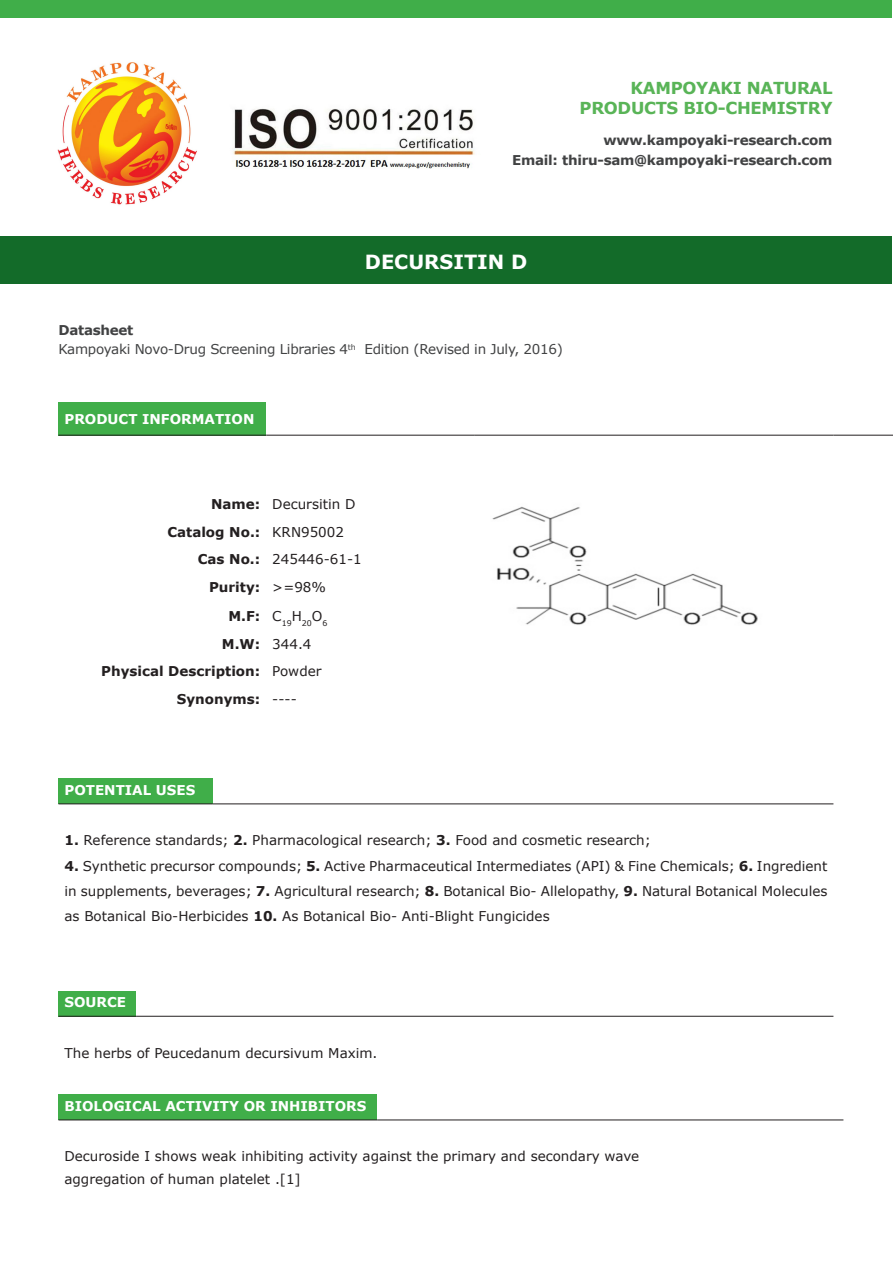
<style>
.page{position:relative;width:893px;height:1263px;background:#fff}
.page>*{position:absolute;margin:0;border:0;box-sizing:border-box;transform-origin:0 0}
.t1{font:700 19.5px "Verdana";color:#fff}
.t2{font:700 16.5px "Verdana";letter-spacing:-.02em;color:#59b457}
.t3{font:13.5px/25.2px "Verdana";color:#231f20;text-align:justify}
.t4{font:700 13.5px "Verdana";letter-spacing:-.02em;color:#414243}
.t5{font:700 13.5px "Verdana";color:#fff}
.t6{font:700 13.5px "Verdana";color:#231f20}
.t7{font:13.5px "Verdana";letter-spacing:-.02em;color:#414243}
.t8{font:7.8px "Verdana";color:#231f20}
.s1{font-weight:700}
</style>
<div class="page">
<img style="left:232px;top:108px;width:243px;height:61px">
<img style="left:57px;top:62px;width:140px;height:143px">
<div style="left:0;top:0;width:892px;height:17px;background:#40ae49"></div>
<div style="left:0;top:236px;width:891px;height:47px;background:#136b29"></div>
<div style="left:58px;top:402px;width:208px;height:33px;background:#40ae49"></div>
<hr style="left:58px;top:435px;width:208px;height:1px;background:#231f20">
<hr style="left:266px;top:435px;width:209px;height:1px;background:#231f20">
<hr style="left:475px;top:435px;width:358px;height:1px;background:#231f20">
<hr style="left:833px;top:435px;width:60px;height:1px;background:#231f20">
<img style="left:492px;top:506px;width:266px;height:119px">
<div style="left:58px;top:779px;width:155px;height:25px;background:#40ae49"></div>
<hr style="left:58px;top:804px;width:155px;height:1px;background:#231f20">
<hr style="left:213px;top:804px;width:620px;height:1px;background:#231f20">
<div style="left:58px;top:991px;width:78px;height:25px;background:#40ae49"></div>
<hr style="left:58px;top:1016px;width:78px;height:1px;background:#231f20">
<hr style="left:136px;top:1016px;width:697px;height:1px;background:#231f20">
<div style="left:58px;top:1095px;width:319px;height:25px;background:#40ae49"></div>
<hr style="left:58px;top:1120px;width:319px;height:1px;background:#231f20">
<hr style="left:377px;top:1120px;width:466px;height:1px;background:#231f20">
<p class="t2" style="left:631px;top:78px;width:203px">KAMPOYAKI NATURAL</p>
<p class="t2" style="left:580px;top:97px;width:254px">PRODUCTS BIO-CHEMISTRY</p>
<p class="t4" style="left:603px;top:132px;width:231px">www.kampoyaki-research.com</p>
<p class="t4" style="left:512px;top:151px;width:322px">Email: thiru-sam@kampoyaki-research.com</p>
<p class="t1" style="left:365px;top:249px;width:164px">DECURSITIN D</p>
<p class="t4" style="left:58px;top:321px;width:76px">Datasheet</p>
<p class="t7" style="left:58px;top:341px;width:506px">Kampoyaki Novo-Drug Screening Libraries 4<sup>th</sup> Edition (Revised in July, 2016)</p>
<p class="t5" style="left:64px;top:410px;width:192px">PRODUCT INFORMATION</p>
<p class="t6" style="left:211px;top:495px;width:51px">Name:</p>
<p class="t3" style="left:272px;top:491px;width:85px">Decursitin D</p>
<p class="t6" style="left:167px;top:523px;width:94px">Catalog No.:</p>
<p class="t3" style="left:272px;top:519px;width:73px">KRN95002</p>
<p class="t6" style="left:198px;top:551px;width:64px">Cas No.:</p>
<p class="t3" style="left:272px;top:547px;width:91px">245446-61-1</p>
<p class="t6" style="left:209px;top:578px;width:53px">Purity:</p>
<p class="t3" style="left:272px;top:575px;width:55px">&gt;=98%</p>
<p class="t6" style="left:228px;top:608px;width:33px">M.F:</p>
<p class="t8" style="left:272px;top:618px;width:57px"><sup>C</sup>19<sup>H</sup>20<sup>O</sup>6</p>
<p class="t6" style="left:222px;top:635px;width:40px">M.W:</p>
<p class="t3" style="left:272px;top:632px;width:41px">344.4</p>
<p class="t6" style="left:101px;top:662px;width:161px">Physical Description:</p>
<p class="t3" style="left:272px;top:658px;width:51px">Powder</p>
<p class="t6" style="left:177px;top:691px;width:85px">Synonyms:</p>
<p class="t3" style="left:272px;top:687px;width:26px">----</p>
<p class="t5" style="left:64px;top:781px;width:132px">POTENTIAL USES</p>
<p class="t3" style="left:64px;top:828px;width:588px"><span class="s1">1.</span> Reference standards; <span class="s1">2.</span> Pharmacological research; <span class="s1">3.</span> Food and cosmetic research;</p>
<p class="t3" style="left:64px;top:853px;width:764px"><span class="s1">4.</span> Synthetic precursor compounds; <span class="s1">5.</span> Active Pharmaceutical Intermediates (API) &amp; Fine Chemicals; <span class="s1">6.</span> Ingredient in supplements, beverages; <span class="s1">7.</span> Agricultural research; <span class="s1">8.</span> Botanical Bio- Allelopathy, <span class="s1">9.</span> Natural Botanical Molecules as Botanical Bio-Herbicides <span class="s1">10.</span> As Botanical Bio- Anti-Blight Fungicides</p>
<p class="t5" style="left:64px;top:994px;width:63px">SOURCE</p>
<p class="t3" style="left:64px;top:1040px;width:315px">The herbs of Peucedanum decursivum Maxim.</p>
<p class="t5" style="left:64px;top:1097px;width:303px">BIOLOGICAL ACTIVITY OR INHIBITORS</p>
<p class="t3" style="left:64px;top:1144px;width:576px">Decuroside I shows weak inhibiting activity against the primary and secondary wave</p>
<p class="t3" style="left:64px;top:1166px;width:238px">aggregation of human platelet .[1]</p>
</div>
